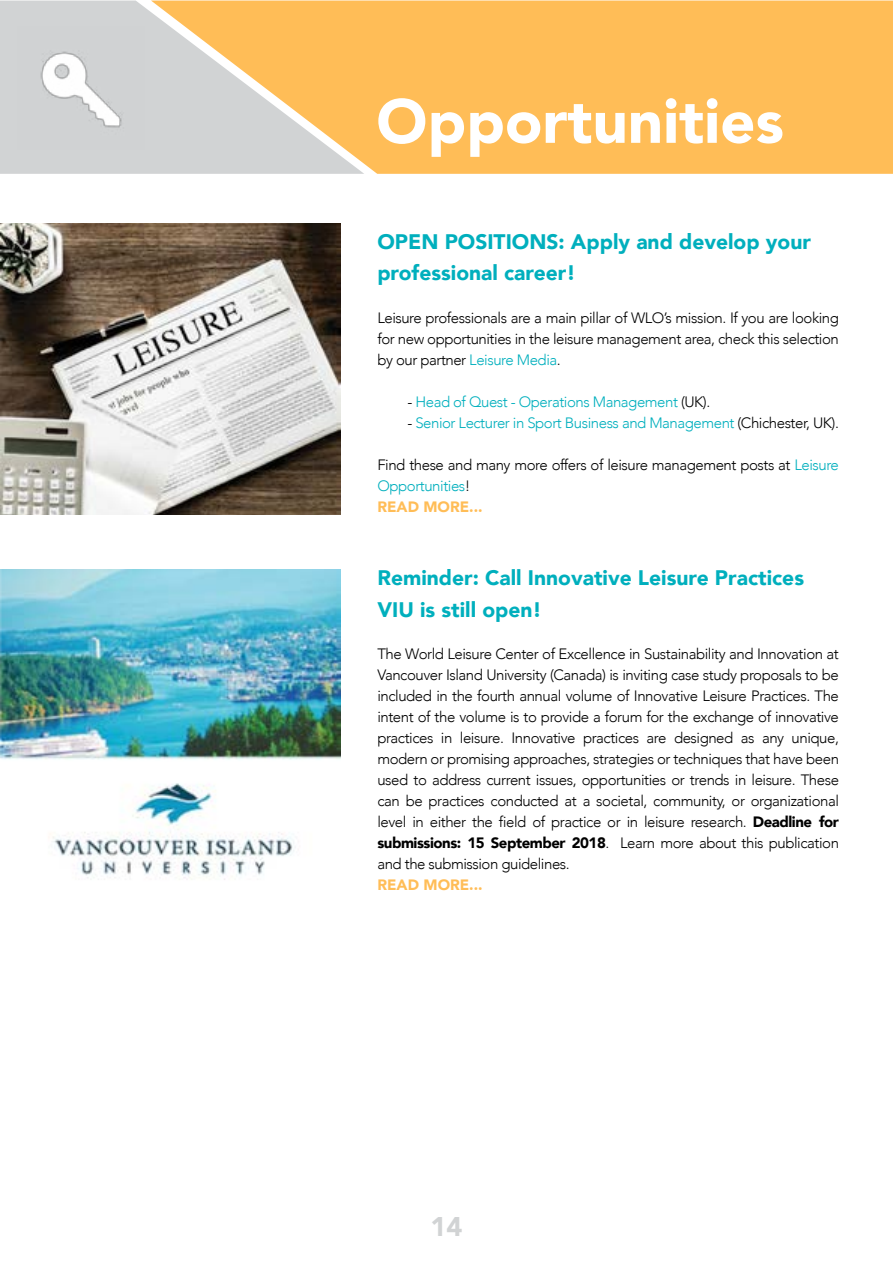
<style>
.page{position:relative;width:893px;height:1263px;background:#fff}
.page>*{position:absolute;margin:0;border:0;box-sizing:border-box;transform-origin:0 0}
.t1{font:900 61.5px "Avenir";color:#fff}
.t2{font:900 27px "Avenir";color:#d1d3d4}
.t3{font:900 21px/31.5px "Avenir";color:#00afbd}
.t4{font:300 15px/21px "Avenir";letter-spacing:-.03em;color:#000;text-align:justify}
.t5{font:300 15px "Avenir";letter-spacing:-.03em;color:#00afbd}
.t6{font:900 15px "Avenir";color:#ffbd57}
.s1{color:#00afbd}
.s2{color:#000}
.s3{font-weight:900;color:#ffbd57}
.s4{font-weight:900}
</style>
<div class="page">
<div style="left:364px;top:1px;width:529px;height:173px;background:#ffbd57"></div>
<svg style="left:0;top:1px;width:364px;height:173px;background:#e4cda8"></svg>
<img style="left:17px;top:26px;width:128px;height:123px">
<img style="left:0;top:223px;width:340px;height:291px">
<img style="left:0;top:570px;width:340px;height:310px">
<h1 class="t1" style="left:376px;top:69px;width:409px">Opportunities</h1>
<h3 class="t3" style="left:377px;top:225px;width:435px">OPEN POSITIONS: Apply and develop your professional career!</h3>
<p class="t4" style="left:377px;top:307px;width:463px">Leisure professionals are a main pillar of WLO’s mission. If you are looking for new opportunities in the leisure management area, check this selection by our partner <span class="s1">Leisure Media</span>.</p>
<p class="t5" style="left:407px;top:393px;width:304px"><span class="s2">-</span> Head of Quest - Operations Management <span class="s2">(UK).</span></p>
<p class="t5" style="left:407px;top:414px;width:433px"><span class="s2">-</span> Senior Lecturer in Sport Business and Management <span class="s2">(Chichester, UK).</span></p>
<p class="t4" style="left:377px;top:454px;width:463px;text-align:left">Find these and many more offers of leisure management posts at <span class="s1">Leisure<br>Opportunities</span>!<br><span class="s3">READ MORE...</span></p>
<h3 class="t3" style="left:377px;top:561px;width:428px">Reminder: Call Innovative Leisure Practices<br>VIU is still open!</h3>
<p class="t4" style="left:377px;top:644px;width:463px">The World Leisure Center of Excellence in Sustainability and Innovation at Vancouver Island University (Canada) is inviting case study proposals to be included in the fourth annual volume of Innovative Leisure Practices. The intent of the volume is to provide a forum for the exchange of innovative practices in leisure. Innovative practices are designed as any unique, modern or promising approaches, strategies or techniques that have been used to address current issues, opportunities or trends in leisure. These can be practices conducted at a societal, community, or organizational level in either the field of practice or in leisure research. <span class="s4">Deadline for submissions: 15 September 2018</span>. Learn more about this publication and the submission guidelines.</p>
<p class="t6" style="left:377px;top:872px;width:107px">READ MORE...</p>
<h2 class="t2" style="left:430px;top:1203px;width:33px">14</h2>
</div>
